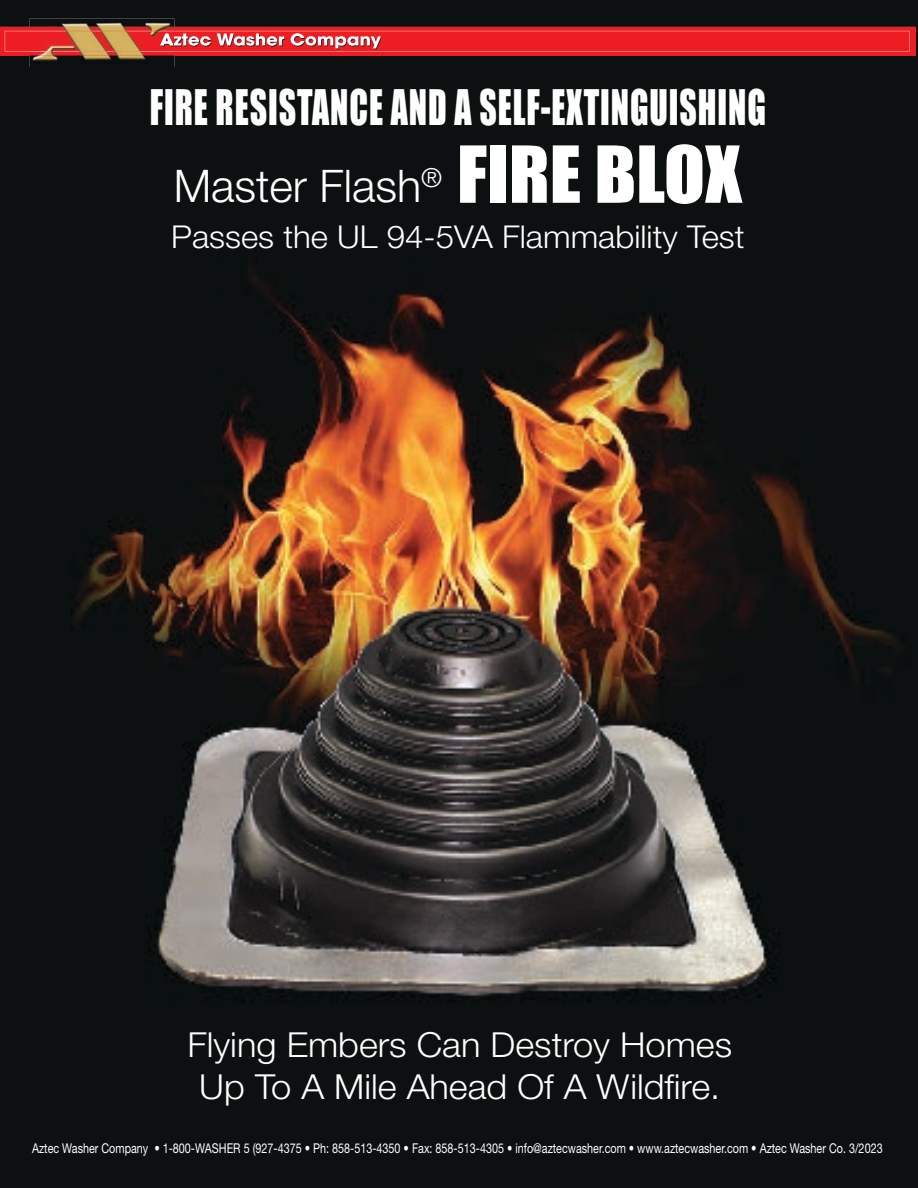
<style>
.page{position:relative;width:918px;height:1188px;background:#fff}
.page>*{position:absolute;margin:0;border:0;box-sizing:border-box;transform-origin:0 0}
.t1{font:72.6px "Impact";color:#fff;scale:1.04 1}
.t2{font:45px "Impact";letter-spacing:.025em;color:#fff;scale:.75 1}
.t3{font:300 45px "Helvetica Neue LT Std";color:#fff}
.t4{font:300 34.5px/41.4px "Helvetica Neue LT Std";color:#fff;text-align:center;scale:1.05 1}
.t5{font:300 31.5px "Helvetica Neue LT Std";color:#fff;scale:1.05 1}
.t6{font:13.5px "Helvetica Neue LT Std";color:#fff;scale:.8 1}
</style>
<div class="page">
<img style="left:0;top:0;width:918px;height:1188px">
<svg style="left:0;top:27px;width:916px;height:28px;background:#ee2a30"></svg>
<img style="left:30px;top:18px;width:144px;height:49px">
<img style="left:30px;top:27px;width:144px;height:28px">
<svg style="left:5px;top:31px;width:904px;height:20px;background:#eb3036"></svg>
<img style="left:30px;top:31px;width:144px;height:20px">
<h2 class="t2" style="left:150px;top:72px;width:823px">FIRE RESISTANCE AND A SELF-EXTINGUISHING</h2>
<h2 class="t3" style="left:174px;top:159px;width:270px">Master Flash<sup>®</sup></h2>
<h1 class="t1" style="left:457px;top:118px;width:275px">FIRE BLOX</h1>
<h3 class="t5" style="left:171px;top:218px;width:548px">Passes the UL 94-5VA Flammability Test</h3>
<h3 class="t4" style="left:187px;top:1024px;width:520px">Flying Embers Can Destroy Homes<br>Up To A Mile Ahead Of A Wildfire.</h3>
<p class="t6" style="left:32px;top:1140px;width:1065px">Aztec Washer Company • 1-800-WASHER 5 (927-4375 • Ph: 858-513-4350 • Fax: 858-513-4305 • info@aztecwasher.com • www.aztecwasher.com • Aztec Washer Co. 3/2023</p>
</div>
